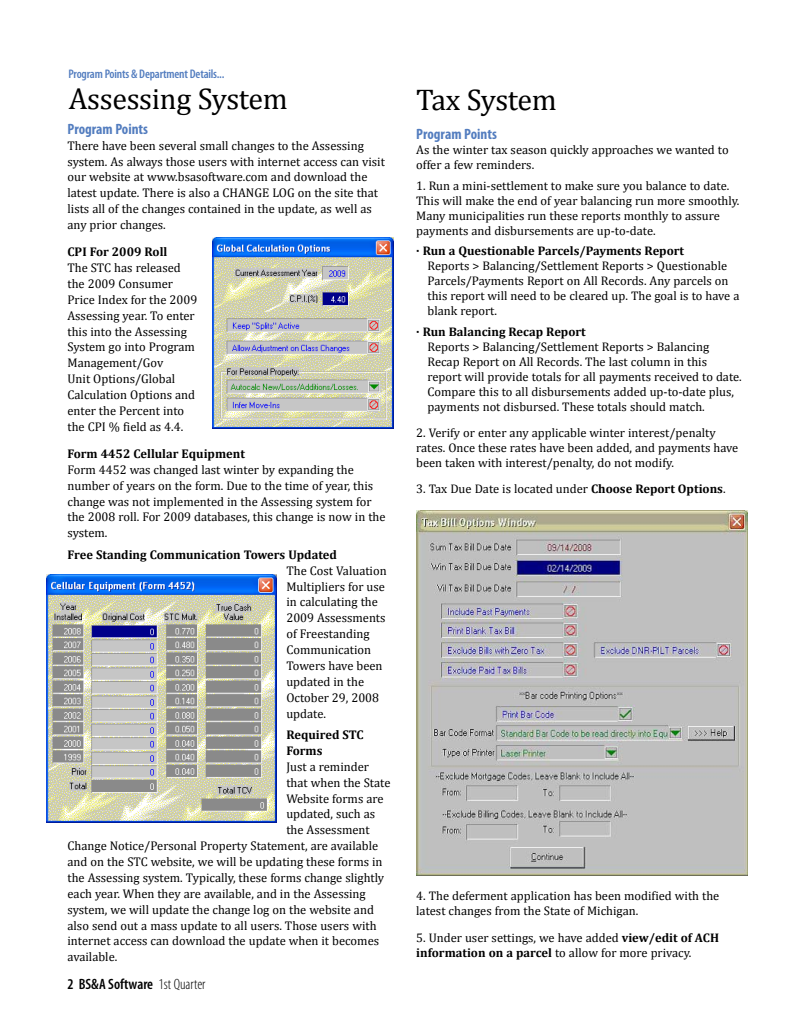
<style>
.page{position:relative;width:810px;height:1035px;background:#fff}
.page>*{position:absolute;margin:0;border:0;box-sizing:border-box;transform-origin:0 0}
.t1{font:30px "Cambria";letter-spacing:-.01em;color:#000}
.t2{font:700 condensed 15px "Myriad Pro";color:#537dbf}
.t3{font:600 condensed 15px "Myriad Pro";color:#000}
.t4{font:12.62px/15.9px "Cambria";color:#000}
.t5{font:700 12.62px/15.9px "Cambria";color:#000}
.t6{font:12.5px/15px "Cambria";color:#000}
.t7{font:700 12.5px "Cambria";color:#000}
.t8{font:600 condensed 12.5px "Myriad Pro";letter-spacing:-.015em;color:#537dbf}
.s1{font-weight:700}
.s2{font-weight:300}
</style>
<div class="page">
<img style="left:213px;top:237px;width:181px;height:191px">
<img style="left:46px;top:575px;width:230px;height:247px">
<img style="left:416px;top:511px;width:332px;height:364px">
<p class="t8" style="left:68px;top:66px;width:158px">Program Points &amp; Department Details...</p>
<h1 class="t1" style="left:69px;top:81px;width:221px">Assessing System</h1>
<h1 class="t1" style="left:416px;top:82px;width:142px">Tax System</h1>
<p class="t2" style="left:416px;top:125px;width:82px">Program Points</p>
<p class="t6" style="left:416px;top:142px;width:314px">As the winter tax season quickly approaches we wanted to offer a few reminders.</p>
<p class="t6" style="left:416px;top:178px;width:325px">1. Run a mini-settlement to make sure you balance to date.<br>This will make the end of year balancing run more smoothly.<br>Many municipalities run these reports monthly to assure payments and disbursements are up-to-date.</p>
<p class="t7" style="left:416px;top:243px;width:269px">· Run a Questionable Parcels/Payments Report</p>
<p class="t6" style="left:428px;top:258px;width:314px">Reports &gt; Balancing/Settlement Reports &gt; Questionable Parcels/Payments Report on All Records. Any parcels on this report will need to be cleared up. The goal is to have a blank report.</p>
<p class="t7" style="left:416px;top:324px;width:171px">· Run Balancing Recap Report</p>
<p class="t6" style="left:428px;top:339px;width:316px">Reports &gt; Balancing/Settlement Reports &gt; Balancing Recap Report on All Records. The last column in this report will provide totals for all payments received to date.<br>Compare this to all disbursements added up-to-date plus, payments not disbursed. These totals should match.</p>
<p class="t6" style="left:416px;top:425px;width:324px">2. Verify or enter any applicable winter interest/penalty rates. Once these rates have been added, and payments have been taken with interest/penalty, do not modify.</p>
<p class="t6" style="left:416px;top:482px;width:311px">3. Tax Due Date is located under <span class="s1">Choose Report Options</span>.</p>
<p class="t2" style="left:68px;top:119px;width:82px">Program Points</p>
<p class="t4" style="left:68px;top:137px;width:319px">There have been several small changes to the Assessing system. As always those users with internet access can visit our website at www.bsasoftware.com and download the latest update. There is also a CHANGE LOG on the site that lists all of the changes contained in the update, as well as any prior changes.</p>
<p class="t5" style="left:68px;top:244px;width:101px">CPI For 2009 Roll</p>
<p class="t4" style="left:68px;top:260px;width:131px">The STC has released the 2009 Consumer<br>Price Index for the 2009<br>Assessing year. To enter this into the Assessing<br>System go into Program<br>Management/Gov<br>Unit Options/Global<br>Calculation Options and enter the Percent into the CPI % field as 4.4.</p>
<p class="t5" style="left:68px;top:445px;width:179px">Form 4452 Cellular Equipment</p>
<p class="t4" style="left:68px;top:461px;width:320px">Form 4452 was changed last winter by expanding the number of years on the form. Due to the time of year, this change was not implemented in the Assessing system for the 2008 roll. For 2009 databases, this change is now in the system.</p>
<p class="t5" style="left:68px;top:546px;width:271px">Free Standing Communication Towers Updated</p>
<p class="t4" style="left:286px;top:562px;width:102px">The Cost Valuation<br>Multipliers for use in calculating the<br>2009 Assessments of Freestanding<br>Communication<br>Towers have been updated in the<br>October 29, 2008 update.</p>
<p class="t5" style="left:286px;top:726px;width:79px">Required STC<br>Forms</p>
<p class="t4" style="left:286px;top:758px;width:84px">Just a reminder</p>
<p class="t4" style="left:286px;top:774px;width:106px">that when the State</p>
<p class="t4" style="left:286px;top:790px;width:99px">Website forms are</p>
<p class="t4" style="left:286px;top:806px;width:90px">updated, such as</p>
<p class="t4" style="left:286px;top:822px;width:85px">the Assessment</p>
<p class="t4" style="left:68px;top:838px;width:312px">Change Notice/Personal Property Statement, are available</p>
<p class="t4" style="left:68px;top:854px;width:317px">and on the STC website, we will be updating these forms in</p>
<p class="t4" style="left:68px;top:870px;width:318px">the Assessing system. Typically, these forms change slightly</p>
<p class="t4" style="left:68px;top:885px;width:300px">each year. When they are available, and in the Assessing</p>
<p class="t4" style="left:68px;top:901px;width:308px">system, we will update the change log on the website and</p>
<p class="t4" style="left:68px;top:917px;width:311px">also send out a mass update to all users. Those users with</p>
<p class="t4" style="left:68px;top:933px;width:313px">internet access can download the update when it becomes</p>
<p class="t4" style="left:68px;top:949px;width:51px">available.</p>
<p class="t6" style="left:416px;top:888px;width:305px">4. The deferment application has been modified with the latest changes from the State of Michigan.</p>
<p class="t6" style="left:416px;top:930px;width:304px">5. Under user settings, we have added <span class="s1">view/edit of ACH information on a parcel</span> to allow for more privacy.</p>
<p class="t3" style="left:68px;top:975px;width:140px">2 BS&amp;A Software <span class="s2">1st Quarter</span></p>
</div>
